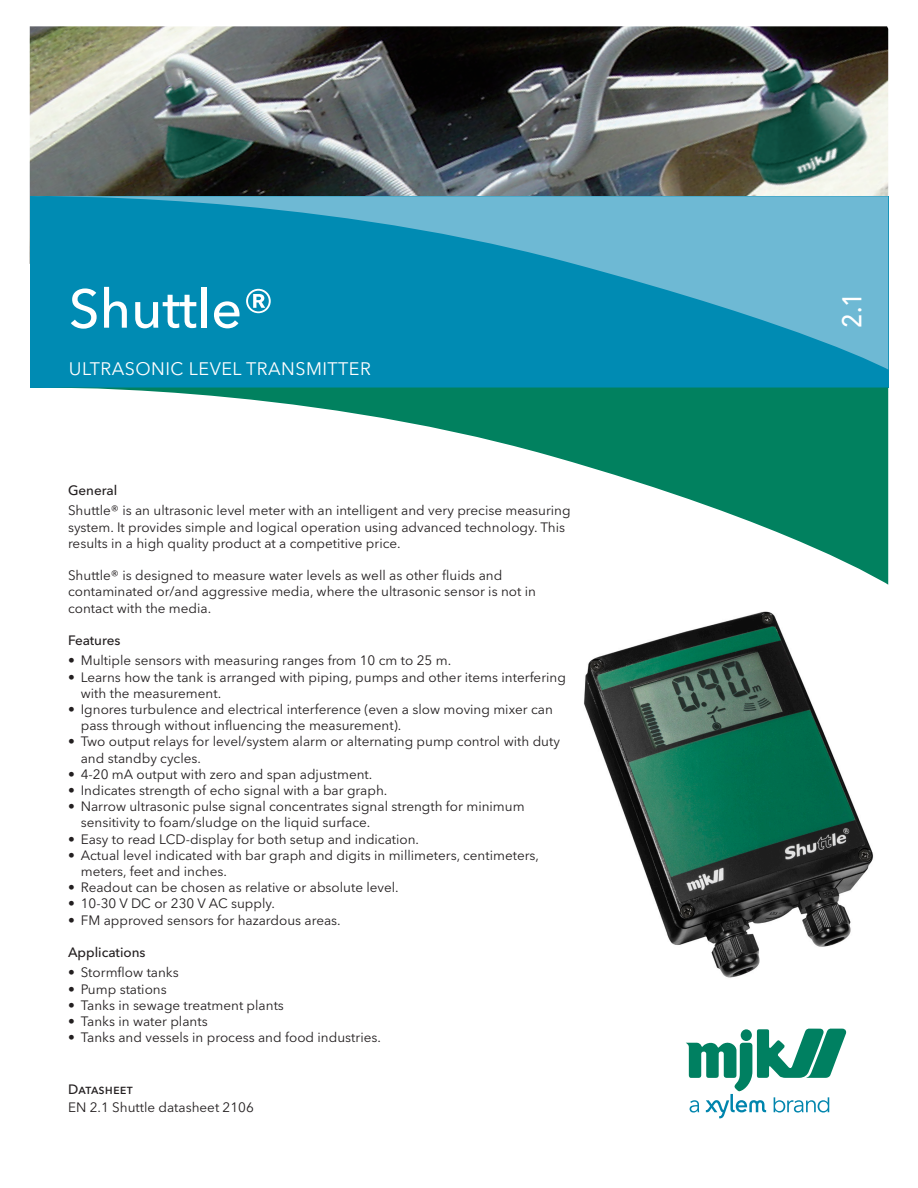
<style>
.page{position:relative;width:918px;height:1188px;background:#fff}
.page>*{position:absolute;margin:0;border:0;box-sizing:border-box;transform-origin:0 0}
.DS_header{font:500 54px "Avenir Next LT Pro";color:#fff}
.DS_mappenr{font:500 27px "Avenir Next LT Pro";color:#fff;scale:.9 1}
.DS_subheader{font:18px "Avenir Next LT Pro";letter-spacing:.025em;color:#fff}
.DS_brødtekst{font:13.5px/16.2px "Avenir Next LT Pro";color:#231f20}
.DS_brødtekst_fed{font:500 13.5px "Avenir Next LT Pro";color:#231f20}
</style>
<div class="page">
<img style="left:30px;top:26px;width:858px;height:165px">
<img style="left:584px;top:567px;width:305px;height:411px">
<div style="left:30px;top:196px;width:858px;height:191px;background:#008bb3"></div>
<svg style="left:30px;top:191px;width:858px;height:179px"></svg>
<svg style="left:30px;top:387px;width:858px;height:198px"></svg>
<div style="left:68px;top:485px;width:510px;height:589px;background:#fff"></div>
<svg style="left:686px;top:1029px;width:161px;height:89px"></svg>
<p class="DS_header" style="left:69px;top:276px;width:207px">Shuttle®</p>
<p class="DS_mappenr" style="left:836px;top:328px;width:41px;rotate:-90deg">2.1</p>
<p class="DS_subheader" style="left:69px;top:358px;width:304px">ULTRASONIC LEVEL TRANSMITTER</p>
<p class="DS_brødtekst_fed" style="left:68px;top:482px;width:51px">General</p>
<p class="DS_brødtekst" style="left:68px;top:503px;width:504px">Shuttle® is an ultrasonic level meter with an intelligent and very precise measuring system. It provides simple and logical operation using advanced technology. This results in a high quality product at a competitive price.</p>
<p class="DS_brødtekst" style="left:68px;top:567px;width:470px">Shuttle® is designed to measure water levels as well as other fluids and contaminated or/and aggressive media, where the ultrasonic sensor is not in contact with the media.</p>
<p class="DS_brødtekst_fed" style="left:68px;top:632px;width:54px">Features</p>
<p class="DS_brødtekst" style="left:68px;top:653px;width:385px">• Multiple sensors with measuring ranges from 10 cm to 25 m.</p>
<p class="DS_brødtekst" style="left:81px;top:669px;width:487px;text-indent:-13px">• Learns how the tank is arranged with piping, pumps and other items interfering with the measurement.</p>
<p class="DS_brødtekst" style="left:81px;top:701px;width:474px;text-indent:-13px">• Ignores turbulence and electrical interference (even a slow moving mixer can pass through without influencing the measurement).</p>
<p class="DS_brødtekst" style="left:81px;top:734px;width:481px;text-indent:-13px">• Two output relays for level/system alarm or alternating pump control with duty and standby cycles.</p>
<p class="DS_brødtekst" style="left:68px;top:766px;width:306px">• 4-20 mA output with zero and span adjustment.</p>
<p class="DS_brødtekst" style="left:68px;top:782px;width:321px">• Indicates strength of echo signal with a bar graph.</p>
<p class="DS_brødtekst" style="left:81px;top:798px;width:445px;text-indent:-13px">• Narrow ultrasonic pulse signal concentrates signal strength for minimum sensitivity to foam/sludge on the liquid surface.</p>
<p class="DS_brødtekst" style="left:68px;top:831px;width:353px">• Easy to read LCD-display for both setup and indication.</p>
<p class="DS_brødtekst" style="left:81px;top:847px;width:460px;text-indent:-13px">• Actual level indicated with bar graph and digits in millimeters, centimeters, meters, feet and inches.</p>
<p class="DS_brødtekst" style="left:68px;top:879px;width:332px">• Readout can be chosen as relative or absolute level.</p>
<p class="DS_brødtekst" style="left:68px;top:896px;width:209px">• 10-30 V DC or 230 V AC supply.</p>
<p class="DS_brødtekst" style="left:68px;top:912px;width:274px">• FM approved sensors for hazardous areas.</p>
<p class="DS_brødtekst_fed" style="left:68px;top:944px;width:79px">Applications</p>
<p class="DS_brødtekst" style="left:68px;top:965px;width:112px">• Stormflow tanks</p>
<p class="DS_brødtekst" style="left:68px;top:981px;width:100px">• Pump stations</p>
<p class="DS_brødtekst" style="left:68px;top:997px;width:217px">• Tanks in sewage treatment plants</p>
<p class="DS_brødtekst" style="left:68px;top:1013px;width:141px">• Tanks in water plants</p>
<p class="DS_brødtekst" style="left:68px;top:1029px;width:314px">• Tanks and vessels in process and food industries.</p>
<p class="DS_brødtekst_fed" style="left:68px;top:1081px;width:66px">Datasheet</p>
<p class="DS_brødtekst" style="left:68px;top:1100px;width:187px">EN 2.1 Shuttle datasheet 2106</p>
</div>
